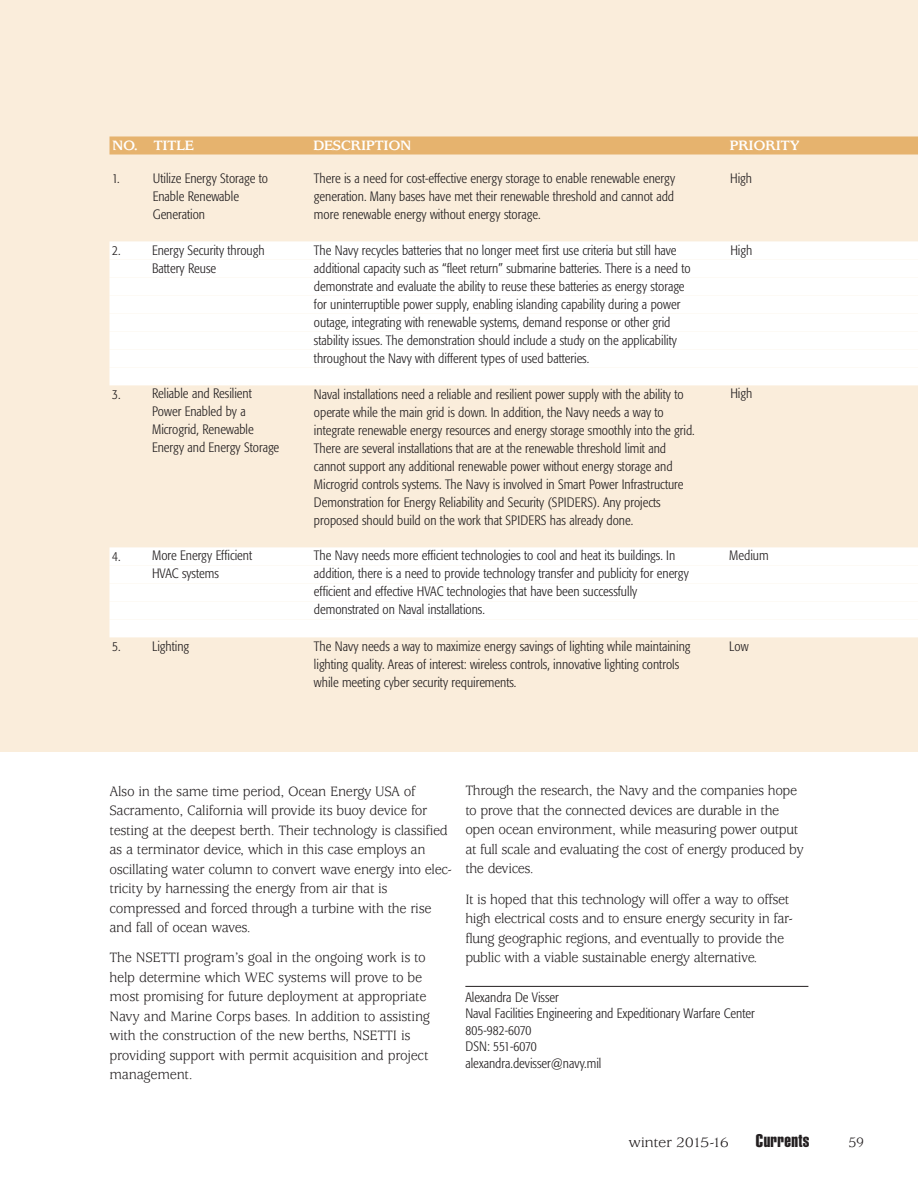
<style>
.page{position:relative;width:918px;height:1188px;background:#fff}
.page>*{position:absolute;margin:0;border:0;box-sizing:border-box;transform-origin:0 0}
.t1{font:18px "Helvetica Extra Compressed";letter-spacing:.02em;color:#231f20;scale:1.1 1}
.t2{font:15px/19.5px "Usherwood";letter-spacing:-.02em;color:#231f20;scale:.95 1}
.t3{font:700 15px "Usherwood";letter-spacing:-.03em;color:#fff;scale:1.1 1}
.t4{font:15px "Usherwood";letter-spacing:-.02em;color:#231f20;scale:1.1 1}
.t5{font:300 condensed 13.5px/18px "Formata";color:#231f20}
</style>
<div class="page">
<div style="left:0;top:0;width:918px;height:752px;background:#faeddb"></div>
<hr style="left:465px;top:986px;width:343px;height:1px;background:#231f20">
<div style="left:110px;top:136px;width:808px;height:18px;background:#e6b36e"></div>
<div style="left:110px;top:241px;width:808px;height:18px;background:#fff"></div>
<div style="left:110px;top:259px;width:808px;height:18px;background:#fff"></div>
<div style="left:110px;top:277px;width:808px;height:18px;background:#fff"></div>
<div style="left:110px;top:295px;width:808px;height:18px;background:#fff"></div>
<div style="left:110px;top:313px;width:808px;height:18px;background:#fff"></div>
<div style="left:110px;top:331px;width:808px;height:18px;background:#fff"></div>
<div style="left:110px;top:349px;width:808px;height:18px;background:#fff"></div>
<div style="left:110px;top:367px;width:808px;height:18px;background:#fff"></div>
<div style="left:110px;top:547px;width:808px;height:18px;background:#fff"></div>
<div style="left:110px;top:565px;width:808px;height:18px;background:#fff"></div>
<div style="left:110px;top:583px;width:808px;height:18px;background:#fff"></div>
<div style="left:110px;top:601px;width:808px;height:18px;background:#fff"></div>
<div style="left:110px;top:619px;width:808px;height:18px;background:#fff"></div>
<p class="t3" style="left:112px;top:140px;width:76px">NO. TITLE</p>
<p class="t3" style="left:313px;top:140px;width:91px">DESCRIPTION</p>
<p class="t3" style="left:729px;top:140px;width:66px">PRIORITY</p>
<p class="t5" style="left:112px;top:170px;width:9px">1.</p>
<p class="t5" style="left:730px;top:170px;width:23px">High</p>
<p class="t5" style="left:314px;top:170px;width:363px;text-align:justify">There is a need for cost-effective energy storage to enable renewable energy generation. Many bases have met their renewable threshold and cannot add more renewable energy without energy storage.</p>
<p class="t5" style="left:314px;top:242px;width:378px">The Navy recycles batteries that no longer meet first use criteria but still have additional capacity such as “fleet return” submarine batteries. There is a need to demonstrate and evaluate the ability to reuse these batteries as energy storage for uninterruptible power supply, enabling islanding capability during a power outage, integrating with renewable systems, demand response or other grid stability issues. The demonstration should include a study on the applicability throughout the Navy with different types of used batteries.</p>
<p class="t5" style="left:314px;top:386px;width:382px">Naval installations need a reliable and resilient power supply with the ability to operate while the main grid is down. In addition, the Navy needs a way to integrate renewable energy resources and energy storage smoothly into the grid.<br>There are several installations that are at the renewable threshold limit and cannot support any additional renewable power without energy storage and Microgrid controls systems. The Navy is involved in Smart Power Infrastructure Demonstration for Energy Reliability and Security (SPIDERS). Any projects proposed should build on the work that SPIDERS has already done.</p>
<p class="t5" style="left:314px;top:548px;width:376px">The Navy needs more efficient technologies to cool and heat its buildings. In addition, there is a need to provide technology transfer and publicity for energy efficient and effective HVAC technologies that have been successfully demonstrated on Naval installations.</p>
<p class="t5" style="left:314px;top:638px;width:378px">The Navy needs a way to maximize energy savings of lighting while maintaining lighting quality. Areas of interest: wireless controls, innovative lighting controls while meeting cyber security requirements.</p>
<p class="t5" style="left:153px;top:171px;width:117px">Utilize Energy Storage to<br>Enable Renewable<br>Generation</p>
<p class="t5" style="left:152px;top:242px;width:114px">Energy Security through<br>Battery Reuse</p>
<p class="t5" style="left:730px;top:242px;width:23px">High</p>
<p class="t5" style="left:112px;top:242px;width:10px">2.</p>
<p class="t5" style="left:730px;top:386px;width:23px">High</p>
<p class="t5" style="left:152px;top:386px;width:129px">Reliable and Resilient<br>Power Enabled by a<br>Microgrid, Renewable<br>Energy and Energy Storage</p>
<p class="t5" style="left:112px;top:386px;width:10px">3.</p>
<p class="t5" style="left:729px;top:547px;width:41px">Medium</p>
<p class="t5" style="left:152px;top:548px;width:102px">More Energy Efficient<br>HVAC systems</p>
<p class="t5" style="left:112px;top:548px;width:10px">4.</p>
<p class="t5" style="left:152px;top:638px;width:39px">Lighting</p>
<p class="t5" style="left:729px;top:638px;width:21px">Low</p>
<p class="t5" style="left:112px;top:638px;width:10px">5.</p>
<p class="t2" style="left:109px;top:783px;width:362px">Also in the same time period, Ocean Energy USA of Sacramento, California will provide its buoy device for testing at the deepest berth. Their technology is classified as a terminator device, which in this case employs an oscillating water column to convert wave energy into elec&shy;tricity by harnessing the energy from air that is compressed and forced through a turbine with the rise and fall of ocean waves.</p>
<p class="t2" style="left:109px;top:949px;width:339px">The NSETTI program’s goal in the ongoing work is to help determine which WEC systems will prove to be most promising for future deployment at appropriate Navy and Marine Corps bases. In addition to assisting with the construction of the new berths, NSETTI is providing support with permit acquisition and project management.</p>
<p class="t2" style="left:465px;top:783px;width:358px">Through the research, the Navy and the companies hope to prove that the connected devices are durable in the open ocean environment, while measuring power output at full scale and evaluating the cost of energy produced by the devices.</p>
<p class="t2" style="left:465px;top:891px;width:346px">It is hoped that this technology will offer a way to offset high electrical costs and to ensure energy security in far&shy;flung geographic regions, and eventually to provide the public with a viable sustainable energy alternative.</p>
<p class="t5" style="left:465px;top:990px;width:291px;line-height:16.5px">Alexandra De Visser<br>Naval Facilities Engineering and Expeditionary Warfare Center<br>805-982-6070<br>DSN: 551-6070<br>alexandra.devisser@navy.mil</p>
<p class="t4" style="left:629px;top:1137px;width:93px">winter 2015-16</p>
<h1 class="t1" style="left:756px;top:1134px;width:50px">Currents</h1>
<p class="t2" style="left:849px;top:1134px;width:18px">59</p>
</div>
